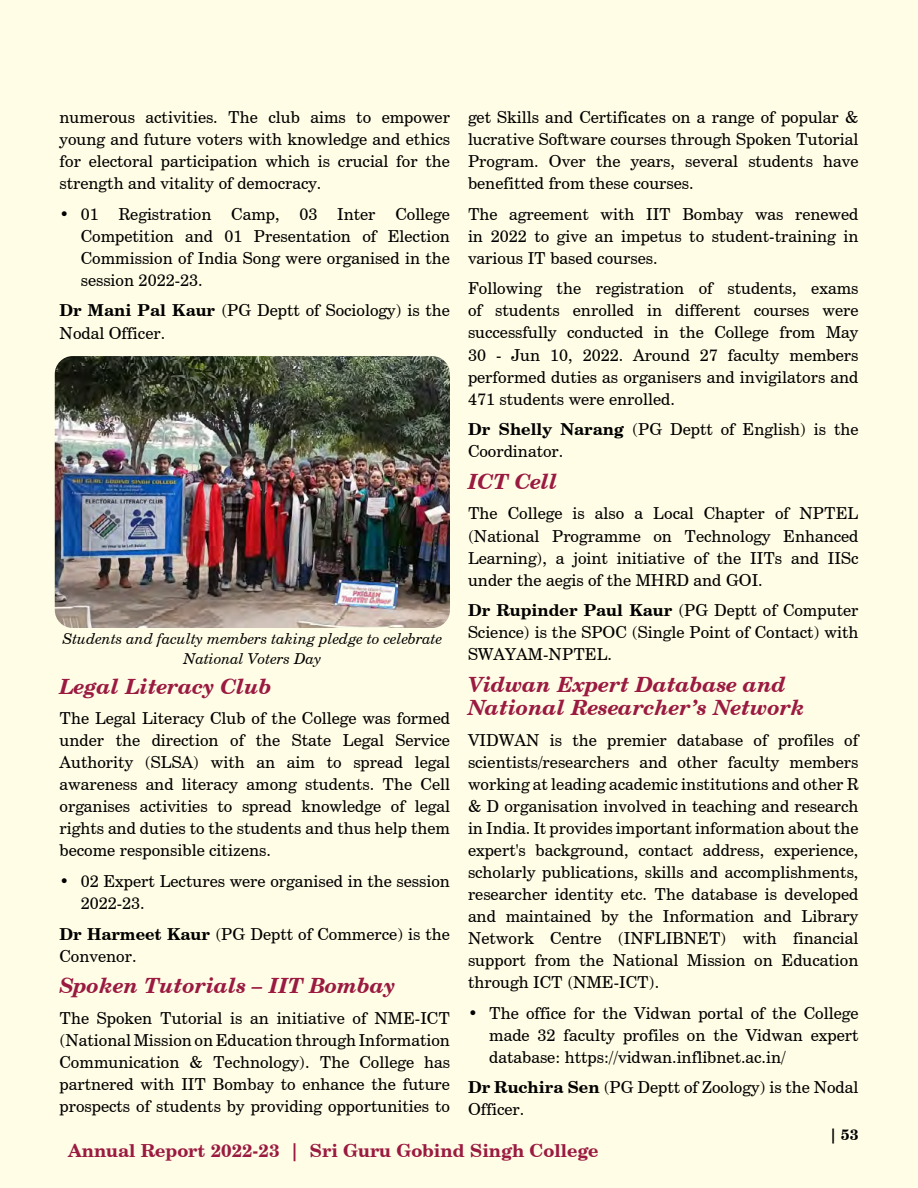
<style>
.page{position:relative;width:918px;height:1188px;background:#fffde5}
.page>*{position:absolute;margin:0;border:0;box-sizing:border-box;transform-origin:0 0}
.t1{font:italic 700 21px/23.1px "Century Schlbk Cyrillic BT";color:#9a1a41}
.t2{font:700 18px "Century Schlbk Cyrillic BT";color:#9a1a41}
.t3{font:16.5px/22px "Century Schlbk Cyrillic BT";color:#000;text-align:justify}
.t4{font:italic 15px/20.5px "Century Schlbk Cyrillic BT";color:#000;text-align:center}
.t5{font:700 15px "Century Schlbk Cyrillic BT";color:#000}
.s1{font-weight:700}
</style>
<div class="page">
<img style="left:55px;top:356px;width:395px;height:272px">
<p class="t3" style="left:60px;top:106px;width:392px">numerous activities. The club aims to empower young and future voters with knowledge and ethics for electoral participation which is crucial for the strength and vitality of democracy.</p>
<p class="t3" style="left:81px;top:203px;width:371px;text-indent:-21px">• 01 Registration Camp, 03 Inter College Competition and 01 Presentation of Election Commission of India Song were organised in the session 2022-23.</p>
<p class="t3" style="left:60px;top:299px;width:392px"><span class="s1">Dr Mani Pal Kaur</span> (PG Deptt of Sociology) is the<br>Nodal Officer.</p>
<p class="t4" style="left:62px;top:628px;width:381px">Students and faculty members taking pledge to celebrate<br>National Voters Day</p>
<p class="t1" style="left:60px;top:674px;width:214px">Legal Literacy Club</p>
<p class="t3" style="left:60px;top:707px;width:392px">The Legal Literacy Club of the College was formed under the direction of the State Legal Service Authority (SLSA) with an aim to spread legal awareness and literacy among students. The Cell organises activities to spread knowledge of legal rights and duties to the students and thus help them become responsible citizens.</p>
<p class="t3" style="left:81px;top:870px;width:371px;text-indent:-21px">• 02 Expert Lectures were organised in the session<br>2022-23.</p>
<p class="t3" style="left:60px;top:922px;width:392px"><span class="s1">Dr Harmeet Kaur</span> (PG Deptt of Commerce) is the<br>Convenor.</p>
<p class="t1" style="left:60px;top:974px;width:337px">Spoken Tutorials – IIT Bombay</p>
<p class="t3" style="left:60px;top:1007px;width:392px">The Spoken Tutorial is an initiative of NME-ICT (National Mission on Education through Information Communication &amp; Technology). The College has partnered with IIT Bombay to enhance the future prospects of students by providing opportunities to</p>
<p class="t3" style="left:468px;top:106px;width:392px">get Skills and Certificates on a range of popular &amp; lucrative Software courses through Spoken Tutorial Program. Over the years, several students have benefitted from these courses.</p>
<p class="t3" style="left:468px;top:203px;width:392px">The agreement with IIT Bombay was renewed in 2022 to give an impetus to student-training in various IT based courses.</p>
<p class="t3" style="left:468px;top:277px;width:392px">Following the registration of students, exams of students enrolled in different courses were successfully conducted in the College from May 30 - Jun 10, 2022. Around 27 faculty members performed duties as organisers and invigilators and 471 students were enrolled.</p>
<p class="t3" style="left:468px;top:418px;width:392px"><span class="s1">Dr Shelly Narang</span> (PG Deptt of English) is the<br>Coordinator.</p>
<p class="t1" style="left:468px;top:469px;width:91px">ICT Cell</p>
<p class="t3" style="left:468px;top:502px;width:392px">The College is also a Local Chapter of NPTEL (National Programme on Technology Enhanced Learning), a joint initiative of the IITs and IISc under the aegis of the MHRD and GOI.</p>
<p class="t3" style="left:468px;top:599px;width:392px"><span class="s1">Dr Rupinder Paul Kaur</span> (PG Deptt of Computer Science) is the SPOC (Single Point of Contact) with SWAYAM-NPTEL.</p>
<p class="t1" style="left:468px;top:672px;width:339px">Vidwan Expert Database and<br>National Researcher’s Network</p>
<p class="t3" style="left:468px;top:728px;width:392px">VIDWAN is the premier database of profiles of scientists/researchers and other faculty members working at leading academic institutions and other R &amp; D organisation involved in teaching and research in India. It provides important information about the expert's background, contact address, experience, scholarly publications, skills and accomplishments, researcher identity etc. The database is developed and maintained by the Information and Library Network Centre (INFLIBNET) with financial support from the National Mission on Education through ICT (NME-ICT).</p>
<p class="t3" style="left:489px;top:1001px;width:371px;text-indent:-21px">• The office for the Vidwan portal of the College made 32 faculty profiles on the Vidwan expert database: https://vidwan.inflibnet.ac.in/</p>
<p class="t3" style="left:468px;top:1076px;width:392px"><span class="s1">Dr Ruchira Sen</span> (PG Deptt of Zoology) is the Nodal<br>Officer.</p>
<p class="t2" style="left:68px;top:1140px;width:532px">Annual Report 2022-23 | Sri Guru Gobind Singh College</p>
<p class="t5" style="left:830px;top:1125px;width:30px">| 53</p>
</div>
